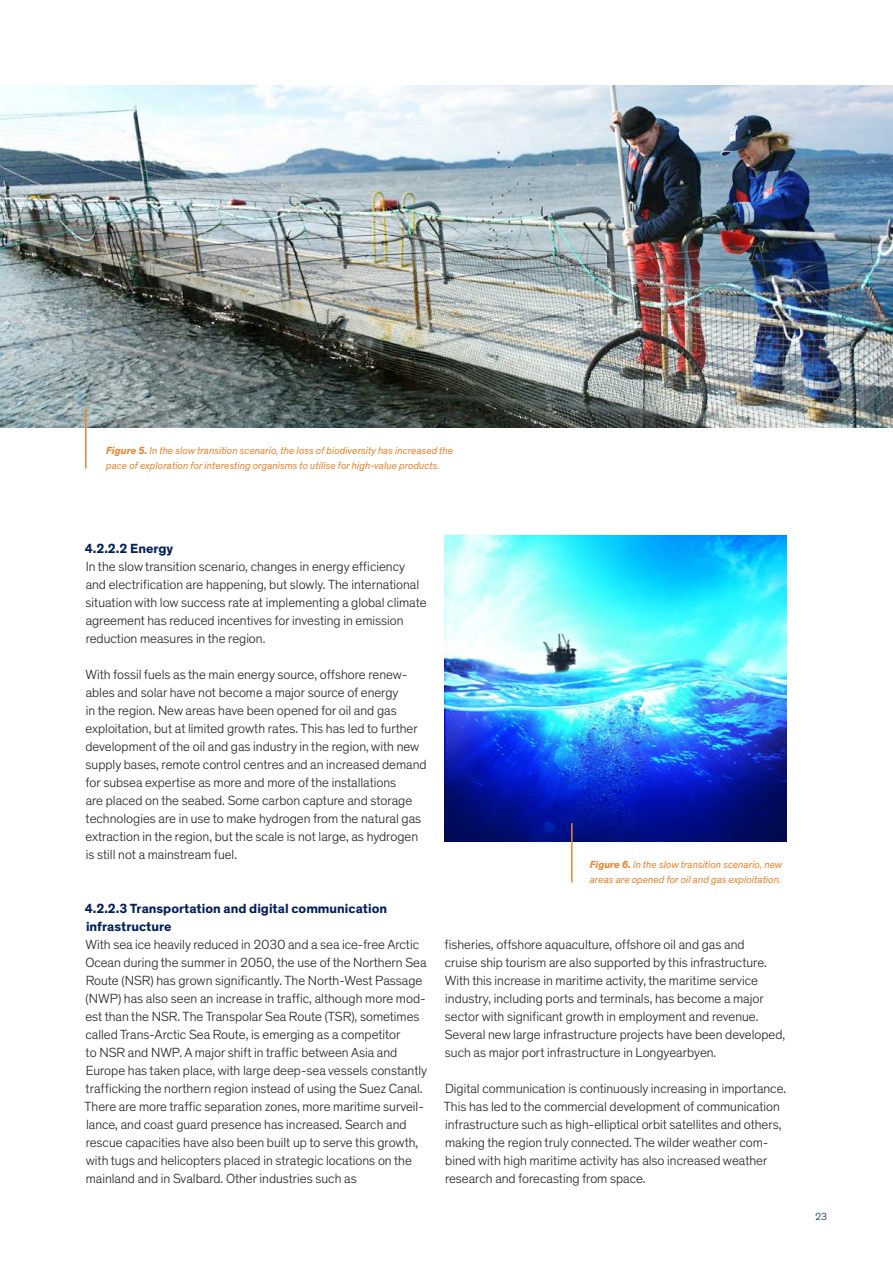
<style>
.page{position:relative;width:893px;height:1263px;background:#fff}
.page>*{position:absolute;margin:0;border:0;box-sizing:border-box;transform-origin:0 0}
.Brødtekst{font:300 13.5px/18px "Theinhardt";color:#231f20}
.Brødtekst-2{font:700 13.5px/18px "Theinhardt";color:#00205b}
.Bildetekst{font:italic 10.5px/15px "Theinhardt";color:#ea8430}
.t1{font:300 10.5px "Theinhardt";color:#00205b}
.s1{font-weight:700}
</style>
<div class="page">
<img style="left:0;top:85px;width:893px;height:342px">
<hr style="left:85px;top:409px;width:2px;height:59px;background:#ea8430">
<img style="left:444px;top:535px;width:343px;height:306px">
<hr style="left:571px;top:823px;width:2px;height:59px;background:#ea8430">
<p class="Bildetekst" style="left:106px;top:443px;width:349px"><span class="s1">Figure 5.</span> In the slow transition scenario, the loss of biodiversity has increased the pace of exploration for interesting organisms to utilise for high-value products.</p>
<p class="Brødtekst-2" style="left:85px;top:540px;width:90px">4.2.2.2 Energy</p>
<p class="Brødtekst" style="left:86px;top:558px;width:343px">In the slow transition scenario, changes in energy efficiency and electrification are happening, but slowly. The international situation with low success rate at implementing a global climate agreement has reduced incentives for investing in emission reduction measures in the region.</p>
<p class="Brødtekst" style="left:85px;top:666px;width:343px">With fossil fuels as the main energy source, offshore renew&shy;ables and solar have not become a major source of energy<br>in the region. New areas have been opened for oil and gas exploitation, but at limited growth rates. This has led to further development of the oil and gas industry in the region, with new supply bases, remote control centres and an increased demand for subsea expertise as more and more of the installations<br>are placed on the seabed. Some carbon capture and storage technologies are in use to make hydrogen from the natural gas extraction in the region, but the scale is not large, as hydrogen is still not a mainstream fuel.</p>
<p class="Bildetekst" style="left:590px;top:857px;width:194px"><span class="s1">Figure 6.</span> In the slow transition scenario, new areas are opened for oil and gas exploitation.</p>
<p class="Brødtekst-2" style="left:85px;top:900px;width:304px">4.2.2.3 Transportation and digital communication infrastructure</p>
<p class="Brødtekst" style="left:84px;top:936px;width:344px">With sea ice heavily reduced in 2030 and a sea ice-free Arctic Ocean during the summer in 2050, the use of the Northern Sea Route (NSR) has grown significantly. The North-West Passage (NWP) has also seen an increase in traffic, although more mod&shy;est than the NSR. The Transpolar Sea Route (TSR), sometimes called Trans-Arctic Sea Route, is emerging as a competitor<br>to NSR and NWP. A major shift in traffic between Asia and Europe has taken place, with large deep-sea vessels constantly trafficking the northern region instead of using the Suez Canal.<br>There are more traffic separation zones, more maritime surveil&shy;lance, and coast guard presence has increased. Search and rescue capacities have also been built up to serve this growth, with tugs and helicopters placed in strategic locations on the mainland and in Svalbard. Other industries such as</p>
<p class="Brødtekst" style="left:444px;top:936px;width:324px">fisheries, offshore aquaculture, offshore oil and gas and cruise ship tourism are also supported by this infrastructure.</p>
<p class="Brødtekst" style="left:445px;top:972px;width:342px">With this increase in maritime activity, the maritime service industry, including ports and terminals, has become a major sector with significant growth in employment and revenue.<br>Several new large infrastructure projects have been developed, such as major port infrastructure in Longyearbyen.</p>
<p class="Brødtekst" style="left:444px;top:1080px;width:344px">Digital communication is continuously increasing in importance.<br>This has led to the commercial development of communication infrastructure such as high-elliptical orbit satellites and others, making the region truly connected. The wilder weather com&shy;bined with high maritime activity has also increased weather research and forecasting from space.</p>
<p class="t1" style="left:815px;top:1211px;width:14px">23</p>
</div>
